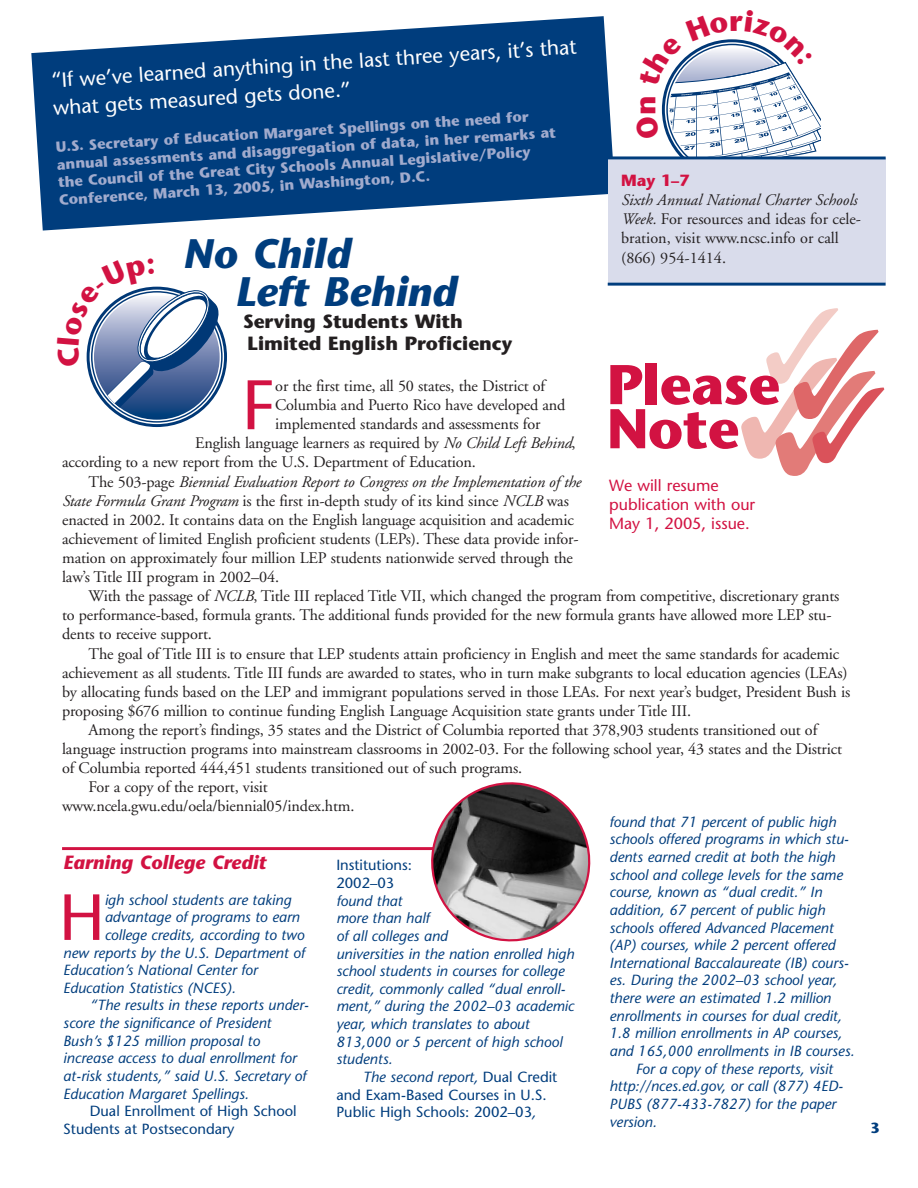
<style>
.page{position:relative;width:918px;height:1188px;background:#fff}
.page>*{position:absolute;margin:0;border:0;box-sizing:border-box;transform-origin:0 0}
.t1{font:141.15px "Zapf Dingbats ITC";color:#efb7b1}
.t2{font:69.9px "Stone Sans";color:#d21242}
.t3{font:65.1px "Stone Sans";color:#d21242}
.t4{font:700 55.8px/44.1px "Stone Sans";letter-spacing:-.015em;color:#d21242}
.t5{font:italic 700 41.1px/38.2px "Stone Sans";color:#003d7d}
.t6{font:700 29.4px "Stone Sans";color:#d21242}
.t7{font:20.55px/27.3px "Stone Sans";color:#fff}
.t8{font:700 19.05px/22px "Stone Sans";color:#231f20}
.t9{font:italic 700 19.05px "Stone Sans";color:#d21242}
.t10{font:16.2px/19px "Adobe Garamond";letter-spacing:-.01em;color:#231f20}
.t11{font:italic 16.2px "Adobe Garamond";letter-spacing:-.01em;color:#231f20}
.t12{font:16.2px/19px "Stone Sans";color:#d21242}
.t13{font:700 16.2px "Stone Sans";color:#d21242}
.t14{font:italic 14.7px/17.7px "Stone Sans";color:#003d7d}
.t15{font:700 14.7px/17.5px "Stone Sans";color:#a1abcd}
.t16{font:14.7px/17.7px "Stone Sans";color:#003d7d}
.t17{font:700 14.7px "Stone Sans";color:#003d7d}
.s1{font-style:italic}
.s2{color:#e27b78}
.s3{color:#da525a}
.s4{font-style:normal}
</style>
<div class="page">
<svg style="left:31px;top:16px;width:582px;height:215px;fill:#003d7d"></svg>
<hr style="left:62px;top:847px;width:519px;height:3px;background:#d21242">
<svg style="left:425px;top:782px;width:166px;height:160px"></svg>
<div style="left:608px;top:159px;width:277px;height:124px;background:#d9dceb"></div>
<hr style="left:606px;top:156px;width:280px;height:3px;background:#003d7d">
<hr style="left:608px;top:283px;width:278px;height:3px;background:#003d7d">
<svg style="left:86px;top:286px;width:141px;height:141px"></svg>
<svg style="left:635px;top:39px;width:185px;height:121px"></svg>
<p class="t7" style="left:51px;top:70px;width:528px;rotate:-4deg">“If we’ve learned anything in the last three years, it’s that what gets measured gets done.”</p>
<h3 class="t6" style="left:634px;top:115px;width:21px;rotate:-90deg">n</h3>
<p class="t15" style="left:55px;top:141px;width:502px;rotate:-4deg">U.S. Secretary of Education Margaret Spellings on the need for annual assessments and disaggregation of data, in her remarks at the Council of the Great City Schools Annual Legislative/Policy Conference, March 13, 2005, in Washington, D.C.</p>
<h3 class="t5" style="left:235px;top:238px;width:223px;text-indent:-52px">No Child<br>Left Behind</h3>
<p class="t8" style="left:243px;top:312px;width:271px">Serving Students With<br>Limited English Proficiency</p>
<h2 class="t2" style="left:242px;top:378px;width:35px">F</h2>
<p class="t10" style="left:275px;top:378px;width:271px">or the first time, all 50 states, the District of</p>
<p class="t13" style="left:621px;top:174px;width:70px">May 1–7</p>
<p class="t10" style="left:621px;top:192px;width:241px"><span class="s1">Sixth Annual National Charter Schools Week.</span> For resources and ideas for cele&shy;bration, visit www.ncsc.info or call (866) 954-1414.</p>
<h1 class="t1" style="left:736px;top:343px;width:154px">✓ <sup>✓</sup><span class="s2">✓</span><span class="s3">✓</span></h1>
<p class="t12" style="left:609px;top:477px;width:148px">We will resume publication with our<br>May 1, 2005, issue.</p>
<h3 class="t4" style="left:607px;top:369px;width:175px">Please<br>Note</h3>
<p class="t10" style="left:275px;top:397px;width:292px">Columbia and Puerto Rico have developed and</p>
<p class="t10" style="left:275px;top:416px;width:267px">implemented standards and assessments for</p>
<p class="t10" style="left:195px;top:435px;width:382px">English language learners as required by <span class="s1">No Child Left Behind</span>,</p>
<p class="t10" style="left:62px;top:454px;width:415px">according to a new report from the U.S. Department of Education.</p>
<p class="t11" style="left:89px;top:475px;width:494px"><span class="s4">The 503-page</span> Biennial Evaluation Report to Congress on the Implementation of the</p>
<p class="t10" style="left:62px;top:493px;width:508px"><span class="s1">State Formula Grant Program</span> is the first in-depth study of its kind since <span class="s1">NCLB</span> was</p>
<p class="t10" style="left:62px;top:512px;width:513px">enacted in 2002. It contains data on the English language acquisition and academic</p>
<p class="t10" style="left:62px;top:531px;width:518px">achievement of limited English proficient students (LEPs). These data provide infor-</p>
<p class="t10" style="left:62px;top:550px;width:512px">mation on approximately four million LEP students nationwide served through the</p>
<p class="t10" style="left:62px;top:569px;width:218px">law’s Title III program in 2002–04.</p>
<p class="t10" style="left:89px;top:588px;width:752px">With the passage of <span class="s1">NCLB</span>, Title III replaced Title VII, which changed the program from competitive, discretionary grants</p>
<p class="t10" style="left:62px;top:607px;width:771px">to performance-based, formula grants. The additional funds provided for the new formula grants have allowed more LEP stu-</p>
<p class="t10" style="left:62px;top:626px;width:151px">dents to receive support.</p>
<p class="t10" style="left:89px;top:645px;width:752px">The goal of Title III is to ensure that LEP students attain proficiency in English and meet the same standards for academic</p>
<p class="t10" style="left:62px;top:664px;width:787px">achievement as all students. Title III funds are awarded to states, who in turn make subgrants to local education agencies (LEAs)</p>
<p class="t10" style="left:62px;top:684px;width:790px">by allocating funds based on the LEP and immigrant populations served in those LEAs. For next year’s budget, President Bush is</p>
<p class="t10" style="left:62px;top:703px;width:631px">proposing $676 million to continue funding English Language Acquisition state grants under Title III.</p>
<p class="t10" style="left:89px;top:722px;width:730px">Among the report’s findings, 35 states and the District of Columbia reported that 378,903 students transitioned out of</p>
<p class="t10" style="left:62px;top:741px;width:781px">language instruction programs into mainstream classrooms in 2002-03. For the following school year, 43 states and the District</p>
<p class="t10" style="left:62px;top:760px;width:462px">of Columbia reported 444,451 students transitioned out of such programs.</p>
<p class="t10" style="left:89px;top:779px;width:181px">For a copy of the report, visit</p>
<p class="t10" style="left:62px;top:798px;width:294px">www.ncela.gwu.edu/oela/biennial05/index.htm.</p>
<p class="t9" style="left:63px;top:855px;width:204px">Earning College Credit</p>
<h3 class="t3" style="left:59px;top:892px;width:47px">H</h3>
<p class="t14" style="left:105px;top:892px;width:188px">igh school students are taking</p>
<p class="t14" style="left:609px;top:814px;width:228px">found that 71 percent of public high</p>
<p class="t14" style="left:609px;top:832px;width:241px">schools offered programs in which stu-</p>
<p class="t14" style="left:609px;top:850px;width:227px">dents earned credit at both the high</p>
<p class="t14" style="left:609px;top:867px;width:235px">school and college levels for the same</p>
<p class="t14" style="left:609px;top:885px;width:214px">course, known as “dual credit.” In</p>
<p class="t14" style="left:609px;top:903px;width:217px">addition, 67 percent of public high</p>
<p class="t14" style="left:609px;top:920px;width:226px">schools offered Advanced Placement</p>
<p class="t14" style="left:609px;top:938px;width:228px">(AP) courses, while 2 percent offered</p>
<p class="t14" style="left:609px;top:955px;width:241px">International Baccalaureate (IB) cours-</p>
<p class="t14" style="left:609px;top:973px;width:229px">es. During the 2002–03 school year,</p>
<p class="t14" style="left:609px;top:991px;width:223px">there were an estimated 1.2 million</p>
<p class="t14" style="left:609px;top:1008px;width:234px">enrollments in courses for dual credit,</p>
<p class="t14" style="left:609px;top:1026px;width:234px">1.8 million enrollments in AP courses,</p>
<p class="t14" style="left:609px;top:1044px;width:247px">and 165,000 enrollments in IB courses.</p>
<p class="t14" style="left:636px;top:1061px;width:199px">For a copy of these reports, visit</p>
<p class="t14" style="left:609px;top:1079px;width:235px">http://nces.ed.gov, or call (877) 4ED-</p>
<p class="t14" style="left:609px;top:1097px;width:228px">PUBS (877-433-7827) for the paper</p>
<p class="t14" style="left:609px;top:1114px;width:49px">version.</p>
<p class="t16" style="left:336px;top:858px;width:77px">Institutions:<br>2002–03</p>
<p class="t14" style="left:336px;top:893px;width:239px">found that<br>more than half<br>of all colleges and<br>universities in the nation enrolled high school students in courses for college credit, commonly called “dual enroll&shy;ment,” during the 2002–03 academic year, which translates to about<br>813,000 or 5 percent of high school students.</p>
<p class="t16" style="left:336px;top:1070px;width:223px;text-indent:26px"><span class="s1">The second report,</span> Dual Credit and Exam-Based Courses in U.S.<br>Public High Schools: 2002–03<span class="s1">,</span></p>
<p class="t14" style="left:105px;top:910px;width:197px">advantage of programs to earn</p>
<p class="t14" style="left:105px;top:928px;width:201px">college credits, according to two</p>
<p class="t14" style="left:63px;top:945px;width:243px">new reports by the U.S. Department of</p>
<p class="t14" style="left:63px;top:963px;width:196px">Education’s National Center for</p>
<p class="t14" style="left:63px;top:980px;width:174px">Education Statistics (NCES).</p>
<p class="t14" style="left:90px;top:998px;width:221px">“The results in these reports under-</p>
<p class="t14" style="left:63px;top:1016px;width:210px">score the significance of President</p>
<p class="t14" style="left:63px;top:1033px;width:198px">Bush’s $125 million proposal to</p>
<p class="t14" style="left:63px;top:1051px;width:235px">increase access to dual enrollment for</p>
<p class="t14" style="left:63px;top:1069px;width:245px">at-risk students,” said U.S. Secretary of</p>
<p class="t14" style="left:63px;top:1086px;width:187px">Education Margaret Spellings.</p>
<p class="t16" style="left:63px;top:1104px;width:235px;text-indent:26px">Dual Enrollment of High School<br>Students at Postsecondary</p>
<p class="t17" style="left:871px;top:1122px;width:11px">3</p>
</div>
